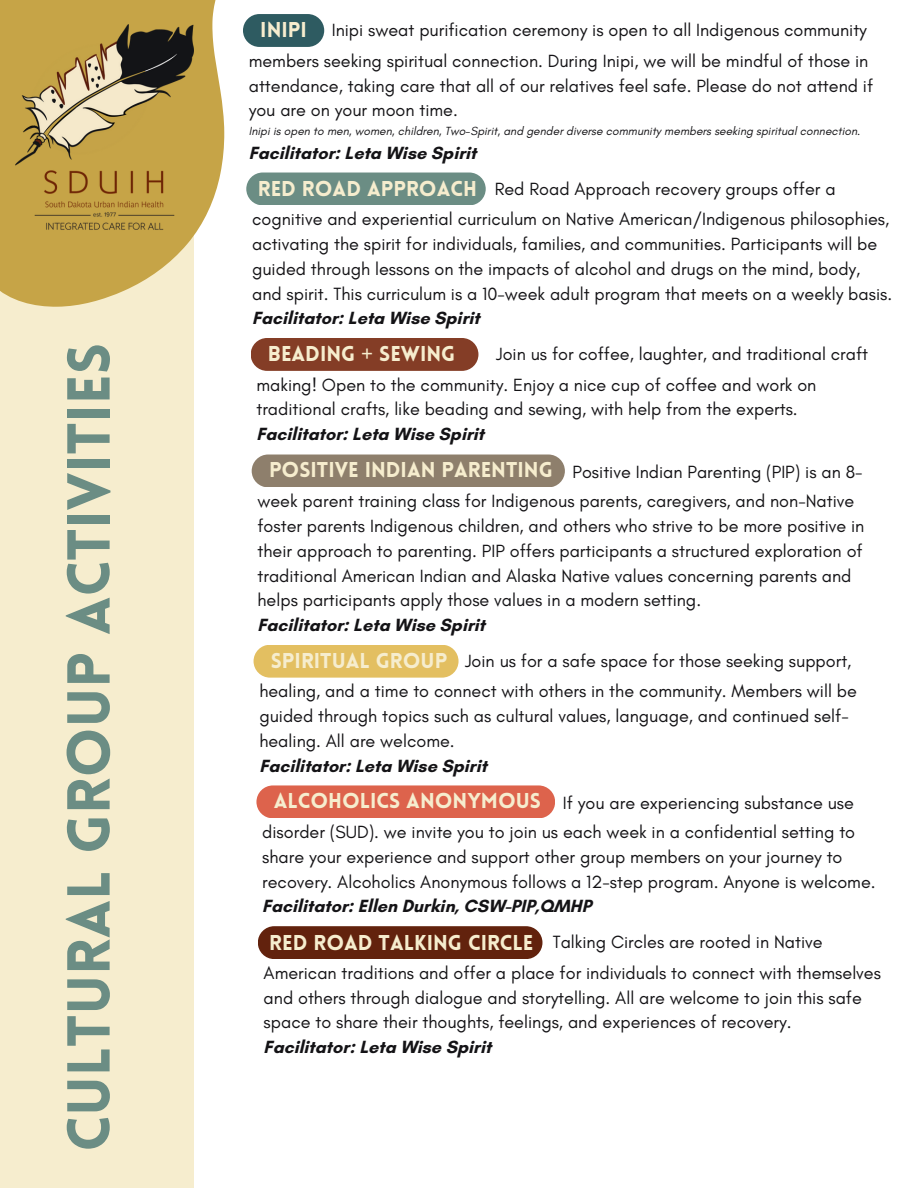
<style>
.page{position:relative;width:918px;height:1188px;background:#fff}
.page>*{position:absolute;margin:0;border:0;box-sizing:border-box;transform-origin:0 0}
.t1{font:900 59.25px "Lovelo";color:#6b8d84}
.t2{font:900 21px "Lovelo";color:#f6edce}
.t3{font:18px/24.8px "Glacial Indifference";color:#141316}
.t4{font:700 18px "Glacial Indifference";color:#141316}
.t5{font:italic 12px "Glacial Indifference";color:#141316}
.s1{font-family:"Noto Sans";font-weight:400}
</style>
<div class="page">
<div style="left:0;top:0;width:193px;height:1188px;background:#f6edce"></div>
<svg style="left:0;top:0;width:364px;height:364px"></svg>
<img style="left:16px;top:25px;width:177px;height:207px">
<div style="left:243px;top:14px;width:81px;height:33px;background:#2e5b61;border-radius:16px"></div>
<div style="left:246px;top:173px;width:240px;height:32px;background:#6b8d84;border-radius:16px"></div>
<div style="left:251px;top:338px;width:227px;height:33px;background:#843d26;border-radius:16px"></div>
<div style="left:252px;top:455px;width:313px;height:32px;background:#8e7f6c;border-radius:16px"></div>
<div style="left:254px;top:645px;width:205px;height:33px;background:#e3bf61;border-radius:16px"></div>
<div style="left:256px;top:785px;width:299px;height:33px;background:#dd634c;border-radius:16px"></div>
<div style="left:258px;top:926px;width:284px;height:33px;background:#62220d;border-radius:16px"></div>
<p class="t1" style="left:65px;top:1152px;width:810px;rotate:-90deg">CULTURAL GROUP ACTIVITIES</p>
<h3 class="t2" style="left:260px;top:21px;width:48px">INIPI</h3>
<h1 class="t3" style="left:332px;top:17px;width:537px">Inipi sweat purification ceremony is open to all Indigenous community</h1>
<h5 class="t3" style="left:249px;top:48px;width:626px">members seeking spiritual connection. During Inipi, we will be mindful of those in attendance, taking care that all of our relatives feel safe. Please do not attend if you are on your moon time.</h5>
<h5 class="t5" style="left:249px;top:124px;width:613px">Inipi is open to men, women, children, Two-Spirit, and gender diverse community members seeking spiritual connection.</h5>
<p class="t4" style="left:249px;top:141px;width:229px">Facilitator: Leta Wise Spirit</p>
<h4 class="t2" style="left:258px;top:180px;width:221px">RED ROAD APPROACH</h4>
<h2 class="t3" style="left:495px;top:176px;width:342px">Red Road Approach recovery groups offer a</h2>
<h5 class="t3" style="left:252px;top:207px;width:642px">cognitive and experiential curriculum on Native American/Indigenous philosophies, activating the spirit for individuals, families, and communities. Participants will be guided through lessons on the impacts of alcohol and drugs on the mind, body, and spirit. This curriculum is a 10-week adult program that meets on a weekly basis.</h5>
<h5 class="t4" style="left:252px;top:307px;width:229px">Facilitator: Leta Wise Spirit</h5>
<h4 class="t2" style="left:268px;top:345px;width:189px">BEADING <span class="s1">+</span> SEWING</h4>
<h3 class="t3" style="left:496px;top:341px;width:374px">Join us for coffee, laughter, and traditional craft</h3>
<h5 class="t3" style="left:256px;top:372px;width:562px">making! Open to the community. Enjoy a nice cup of coffee and work on traditional crafts, like beading and sewing, with help from the experts.</h5>
<h5 class="t4" style="left:256px;top:423px;width:229px">Facilitator: Leta Wise Spirit</h5>
<h4 class="t2" style="left:269px;top:462px;width:285px">POSITIVE INDIAN PARENTING</h4>
<h2 class="t3" style="left:257px;top:489px;width:608px">week parent training class for Indigenous parents, caregivers, and non-Native foster parents Indigenous children, and others who strive to be more positive in their approach to parenting. PIP offers participants a structured exploration of traditional American Indian and Alaska Native values concerning parents and helps participants apply those values in a modern setting.</h2>
<h5 class="t4" style="left:257px;top:614px;width:229px">Facilitator: Leta Wise Spirit</h5>
<h5 class="t3" style="left:573px;top:459px;width:292px">Positive Indian Parenting (PIP) is an 8-</h5>
<h4 class="t2" style="left:271px;top:652px;width:178px">SPIRITUAL GROUP</h4>
<h3 class="t3" style="left:259px;top:679px;width:599px">healing, and a time to connect with others in the community. Members will be guided through topics such as cultural values, language, and continued self&shy;healing. All are welcome.</h3>
<h5 class="t4" style="left:259px;top:754px;width:229px">Facilitator: Leta Wise Spirit</h5>
<h5 class="t3" style="left:465px;top:648px;width:388px">Join us for a safe space for those seeking support,</h5>
<h4 class="t2" style="left:274px;top:793px;width:269px">ALCOHOLICS ANONYMOUS</h4>
<h3 class="t3" style="left:262px;top:820px;width:615px">disorder (SUD). we invite you to join us each week in a confidential setting to share your experience and support other group members on your journey to recovery. Alcoholics Anonymous follows a 12-step program. Anyone is welcome.</h3>
<h5 class="t4" style="left:262px;top:895px;width:331px">Facilitator: Ellen Durkin, CSW-PIP,QMHP</h5>
<h5 class="t3" style="left:563px;top:790px;width:293px">If you are experiencing substance use</h5>
<h4 class="t2" style="left:269px;top:934px;width:266px">RED ROAD TALKING CIRCLE</h4>
<h3 class="t3" style="left:264px;top:960px;width:619px">American traditions and offer a place for individuals to connect with themselves and others through dialogue and storytelling. All are welcome to join this safe space to share their thoughts, feelings, and experiences of recovery.</h3>
<h5 class="t4" style="left:264px;top:1036px;width:229px">Facilitator: Leta Wise Spirit</h5>
<h5 class="t3" style="left:553px;top:929px;width:271px">Talking Circles are rooted in Native</h5>
</div>
